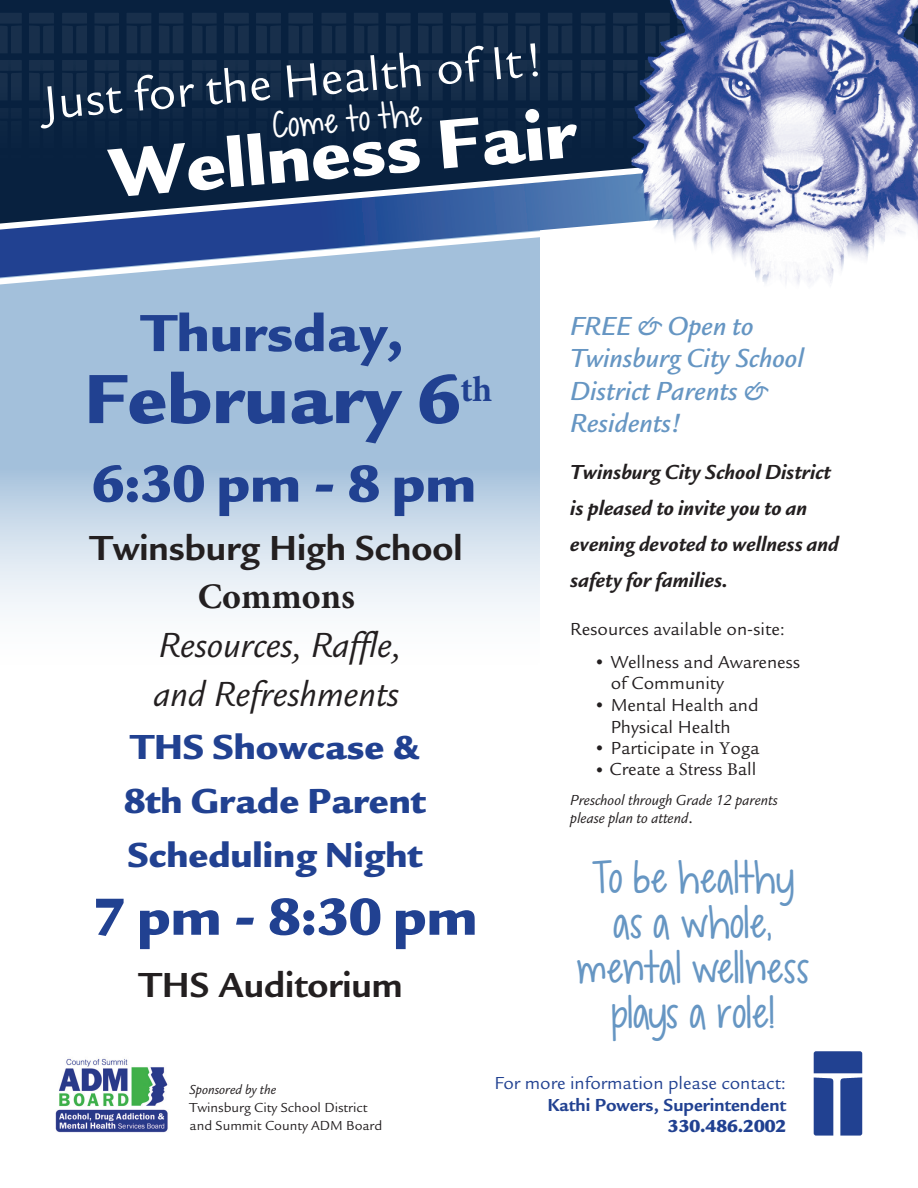
<style>
.page{position:relative;width:918px;height:1188px;background:#fff}
.page>*{position:absolute;margin:0;border:0;box-sizing:border-box;transform-origin:0 0}
.t1{font:900 72px "Legacy Sans EF";color:#fff}
.t2{font:900 72px "Legacy Sans EF";color:#214191}
.t3{font:900 54px "Legacy Sans EF";color:#214191}
.t4{font:48px "Legacy Sans EF";color:#fff}
.t5{font:italic 36px/48.6px "Legacy Sans EF";color:#231f20;text-align:center}
.t6{font:900 36px/54px "Legacy Sans EF";color:#214191}
.t7{font:700 36px "Legacy Sans EF";color:#231f20}
.t8{font:33px/45px "KG Dropsof Jupiter";color:#6696c3;text-align:center}
.t9{font:italic 500 27px/32.4px "Legacy Sans EF";color:#6696c3}
.t10{font:27px "KG Dropsof Jupiter";color:#fff}
.t11{font:italic 700 21px/36px "Legacy Sans EF";color:#231f20}
.t12{font:18px/21px "Legacy Sans EF";color:#231f20}
.t13{font:18px/21.6px "Legacy Sans EF";color:#214191;text-align:right}
.t14{font:italic 15px/18px "Legacy Sans EF";color:#231f20}
.t15{font:13.5px/18px "Legacy Sans EF";color:#231f20}
.s1{font-weight:700;font-style:normal}
.s2{font-family:"Minion Pro";font-weight:700;font-style:normal}
.s3{font-family:"Minion Pro"}
.s4{font-weight:500;font-style:normal}
.s5{font-style:italic}
.s6{font-weight:700}
.s7{font-weight:900}
</style>
<div class="page">
<svg style="left:0;top:289px;width:540px;height:323px;background:#b8cee3"></svg>
<svg style="left:0;top:0;width:918px;height:139px;background:#263c60"></svg>
<svg style="left:0;top:13px;width:22px;height:40px"></svg>
<svg style="left:29px;top:13px;width:25px;height:40px"></svg>
<svg style="left:0;top:60px;width:22px;height:41px"></svg>
<svg style="left:29px;top:60px;width:25px;height:41px"></svg>
<svg style="left:62px;top:13px;width:25px;height:40px"></svg>
<svg style="left:94px;top:13px;width:25px;height:40px"></svg>
<svg style="left:126px;top:13px;width:26px;height:40px"></svg>
<svg style="left:159px;top:13px;width:25px;height:40px"></svg>
<svg style="left:62px;top:60px;width:25px;height:41px"></svg>
<svg style="left:94px;top:60px;width:25px;height:41px"></svg>
<svg style="left:126px;top:60px;width:26px;height:41px"></svg>
<svg style="left:159px;top:60px;width:25px;height:41px"></svg>
<svg style="left:192px;top:13px;width:25px;height:40px"></svg>
<svg style="left:224px;top:13px;width:25px;height:40px"></svg>
<svg style="left:256px;top:13px;width:25px;height:40px"></svg>
<svg style="left:288px;top:13px;width:25px;height:40px"></svg>
<svg style="left:192px;top:60px;width:25px;height:41px"></svg>
<svg style="left:224px;top:60px;width:25px;height:41px"></svg>
<svg style="left:256px;top:60px;width:25px;height:41px"></svg>
<svg style="left:288px;top:60px;width:25px;height:41px"></svg>
<svg style="left:321px;top:13px;width:25px;height:40px"></svg>
<svg style="left:353px;top:13px;width:26px;height:40px"></svg>
<svg style="left:386px;top:13px;width:25px;height:40px"></svg>
<svg style="left:418px;top:13px;width:25px;height:40px"></svg>
<svg style="left:321px;top:60px;width:25px;height:41px"></svg>
<svg style="left:353px;top:60px;width:26px;height:41px"></svg>
<svg style="left:386px;top:60px;width:25px;height:41px"></svg>
<svg style="left:418px;top:60px;width:25px;height:41px"></svg>
<svg style="left:451px;top:13px;width:25px;height:40px"></svg>
<svg style="left:483px;top:13px;width:25px;height:40px"></svg>
<svg style="left:515px;top:13px;width:25px;height:40px"></svg>
<svg style="left:547px;top:13px;width:26px;height:40px"></svg>
<svg style="left:451px;top:60px;width:25px;height:41px"></svg>
<svg style="left:483px;top:60px;width:25px;height:41px"></svg>
<svg style="left:515px;top:60px;width:25px;height:41px"></svg>
<svg style="left:547px;top:60px;width:26px;height:41px"></svg>
<svg style="left:580px;top:13px;width:26px;height:40px"></svg>
<svg style="left:613px;top:13px;width:14px;height:40px"></svg>
<svg style="left:685px;top:13px;width:17px;height:40px"></svg>
<svg style="left:580px;top:60px;width:26px;height:41px"></svg>
<svg style="left:613px;top:60px;width:14px;height:41px"></svg>
<svg style="left:685px;top:60px;width:17px;height:41px"></svg>
<svg style="left:710px;top:13px;width:25px;height:40px"></svg>
<svg style="left:742px;top:13px;width:25px;height:40px"></svg>
<svg style="left:774px;top:13px;width:26px;height:40px"></svg>
<svg style="left:807px;top:13px;width:25px;height:40px"></svg>
<svg style="left:710px;top:60px;width:25px;height:41px"></svg>
<svg style="left:742px;top:60px;width:25px;height:41px"></svg>
<svg style="left:774px;top:60px;width:26px;height:41px"></svg>
<svg style="left:807px;top:60px;width:25px;height:41px"></svg>
<svg style="left:840px;top:13px;width:25px;height:40px"></svg>
<svg style="left:872px;top:13px;width:25px;height:40px"></svg>
<svg style="left:904px;top:13px;width:14px;height:40px"></svg>
<svg style="left:840px;top:60px;width:25px;height:41px"></svg>
<svg style="left:872px;top:60px;width:25px;height:41px"></svg>
<svg style="left:904px;top:60px;width:14px;height:41px"></svg>
<svg style="left:0;top:108px;width:22px;height:31px"></svg>
<svg style="left:29px;top:108px;width:25px;height:31px"></svg>
<svg style="left:62px;top:108px;width:25px;height:31px"></svg>
<svg style="left:94px;top:108px;width:25px;height:31px"></svg>
<svg style="left:126px;top:108px;width:26px;height:31px"></svg>
<svg style="left:159px;top:108px;width:25px;height:31px"></svg>
<svg style="left:192px;top:108px;width:25px;height:31px"></svg>
<svg style="left:224px;top:108px;width:25px;height:31px"></svg>
<svg style="left:256px;top:108px;width:25px;height:31px"></svg>
<svg style="left:288px;top:108px;width:25px;height:31px"></svg>
<svg style="left:321px;top:108px;width:25px;height:31px"></svg>
<svg style="left:353px;top:108px;width:26px;height:31px"></svg>
<svg style="left:386px;top:108px;width:25px;height:31px"></svg>
<svg style="left:418px;top:108px;width:25px;height:31px"></svg>
<svg style="left:451px;top:108px;width:25px;height:31px"></svg>
<svg style="left:483px;top:108px;width:25px;height:31px"></svg>
<svg style="left:515px;top:108px;width:25px;height:31px"></svg>
<svg style="left:547px;top:108px;width:26px;height:31px"></svg>
<svg style="left:580px;top:108px;width:26px;height:31px"></svg>
<svg style="left:613px;top:108px;width:14px;height:31px"></svg>
<svg style="left:685px;top:108px;width:17px;height:31px"></svg>
<svg style="left:710px;top:108px;width:25px;height:31px"></svg>
<svg style="left:742px;top:108px;width:25px;height:31px"></svg>
<svg style="left:774px;top:108px;width:26px;height:31px"></svg>
<svg style="left:807px;top:108px;width:25px;height:31px"></svg>
<svg style="left:840px;top:108px;width:25px;height:31px"></svg>
<svg style="left:872px;top:108px;width:25px;height:31px"></svg>
<svg style="left:904px;top:108px;width:14px;height:31px"></svg>
<svg style="left:0;top:234px;width:885px;height:55px"></svg>
<svg style="left:0;top:139px;width:918px;height:95px;background:#475d84"></svg>
<img style="left:627px;top:0;width:58px;height:247px">
<img style="left:814px;top:1051px;width:48px;height:85px">
<img style="left:55px;top:1058px;width:113px;height:75px">
<p class="t4" style="left:41px;top:75px;width:502px;rotate:-5deg">Just for the Health of It!</p>
<p class="t10" style="left:271px;top:104px;width:151px;rotate:-5deg">Come to the</p>
<p class="t1" style="left:105px;top:129px;width:470px;rotate:-5deg">Wellness Fair</p>
<p class="t3" style="left:141px;top:299px;width:264px">Thursday,</p>
<p class="t2" style="left:84px;top:354px;width:410px">February 6<sup>th</sup></p>
<p class="t3" style="left:92px;top:450px;width:386px">6:30 pm - 8 pm</p>
<p class="t5" style="left:90px;top:524px;width:374px"><span class="s1">Twinsburg High School<br></span><span class="s2">Commons<br></span>Resources, Raffle,<br>and Refreshments</p>
<p class="t6" style="left:124px;top:719px;width:303px">THS Showcase &amp;<br>8th Grade Parent<br>Scheduling Night</p>
<p class="t3" style="left:93px;top:883px;width:386px">7 pm - 8:30 pm</p>
<p class="t7" style="left:139px;top:963px;width:265px">THS Auditorium</p>
<p class="t9" style="left:570px;top:310px;width:235px">FREE &amp; Open to<br>Twinsburg City School<br>District Parents &amp;<br>Residents!</p>
<p class="t11" style="left:570px;top:454px;width:270px">Twinsburg City School District is pleased to invite you to an evening devoted to wellness and safety for families.</p>
<p class="t12" style="left:570px;top:619px;width:216px">Resources available on-site:</p>
<p class="t12" style="left:611px;top:652px;width:191px;text-indent:-14px">• Wellness and Awareness of Community</p>
<p class="t12" style="left:611px;top:695px;width:149px;line-height:21.6px;text-indent:-14px">• Mental Health and<br>Physical Health</p>
<p class="t12" style="left:597px;top:738px;width:164px">• Participate in <span class="s3">Y</span>oga</p>
<p class="t12" style="left:597px;top:758px;width:161px">• Create a <span class="s3">St</span>ress <span class="s3">B</span>all</p>
<p class="t14" style="left:570px;top:791px;width:209px">Preschool through Grade 12 parents please plan to attend<span class="s4">.</span></p>
<p class="t8" style="left:577px;top:856px;width:234px">To be healthy as a whole, mental wellness plays a role!</p>
<p class="t15" style="left:190px;top:1080px;width:194px"><span class="s5">Sponsored by the<br></span>Twinsburg City School District and Summit County ADM Board</p>
<p class="t13" style="left:494px;top:1072px;width:293px">For more information please contact:<br><span class="s6">Kathi Powers, Superintendent<br></span><span class="s7">330.486.2002</span></p>
</div>
